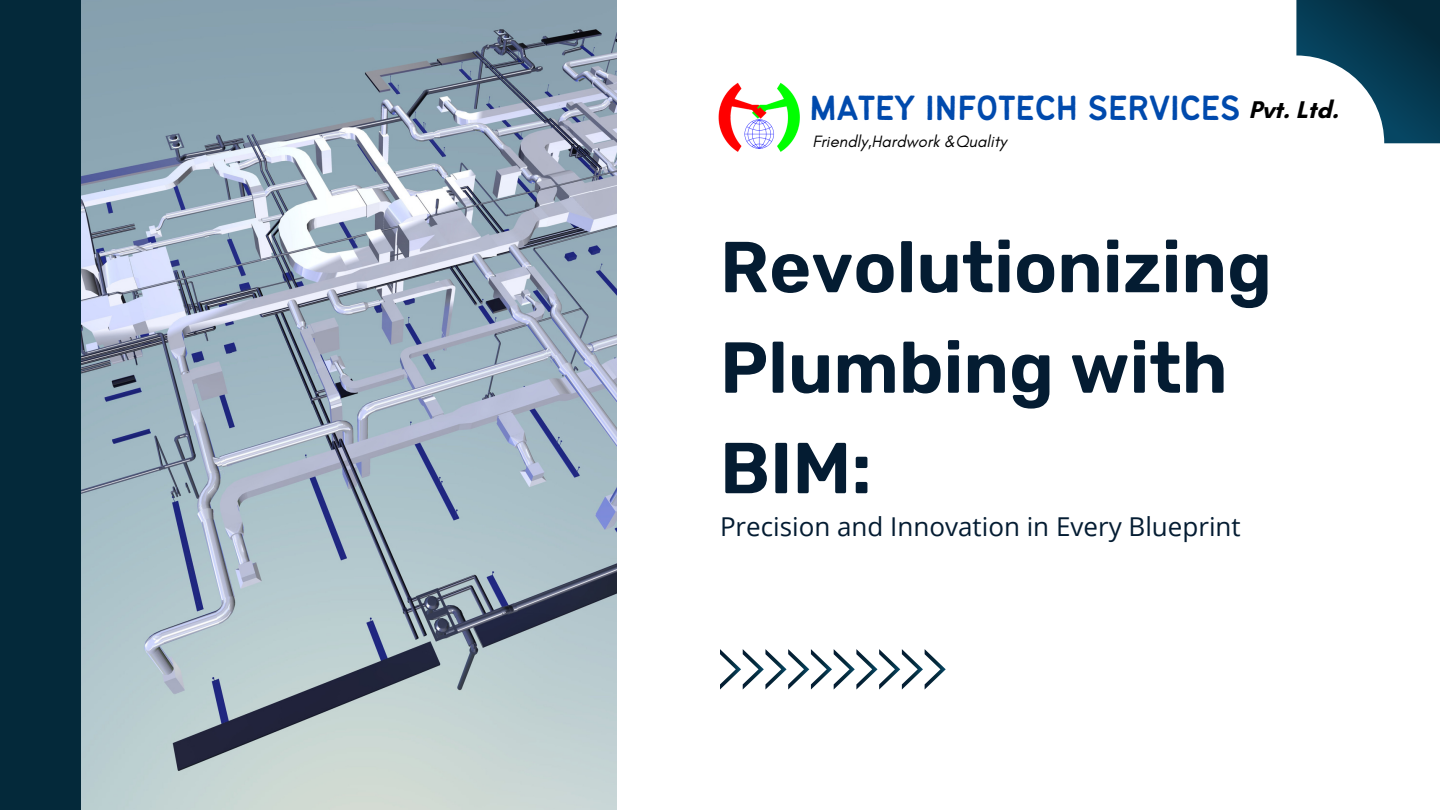
<style>
.page{position:relative;width:1440px;height:810px;background:#fff}
.page>*{position:absolute;margin:0;border:0;box-sizing:border-box;transform-origin:0 0}
.t1{font:600 72px/100.5px "Rubik";color:#041c32}
.t2{font:38.5px "Bantayog";letter-spacing:-.02em;color:#004aad}
.t3{font:26px "Open Sans";color:#041c32}
.t4{font:700 24.6px "Glacial Indifference";color:#000}
.t5{font:italic 16.7px "Glacial Indifference";color:#000}
</style>
<div class="page">
<img style="left:81px;top:0;width:535px;height:810px">
<div style="left:0;top:0;width:81px;height:810px;background:#04293a"></div>
<svg style="left:1297px;top:0;width:143px;height:143px"></svg>
<svg style="left:720px;top:649px;width:226px;height:41px"></svg>
<img style="left:718px;top:82px;width:82px;height:70px">
<p class="t2" style="left:809px;top:93px;width:433px">MATEY INFOTECH SERVICES</p>
<p class="t4" style="left:1249px;top:94px;width:91px">Pvt. Ltd.</p>
<p class="t5" style="left:812px;top:132px;width:196px">Friendly,Hardwork &amp;Quality</p>
<p class="t1" style="left:720px;top:217px;width:554px">Revolutionizing<br>Plumbing with<br>BIM:</p>
<p class="t3" style="left:720px;top:508px;width:522px">Precision and Innovation in Every Blueprint</p>
</div>
